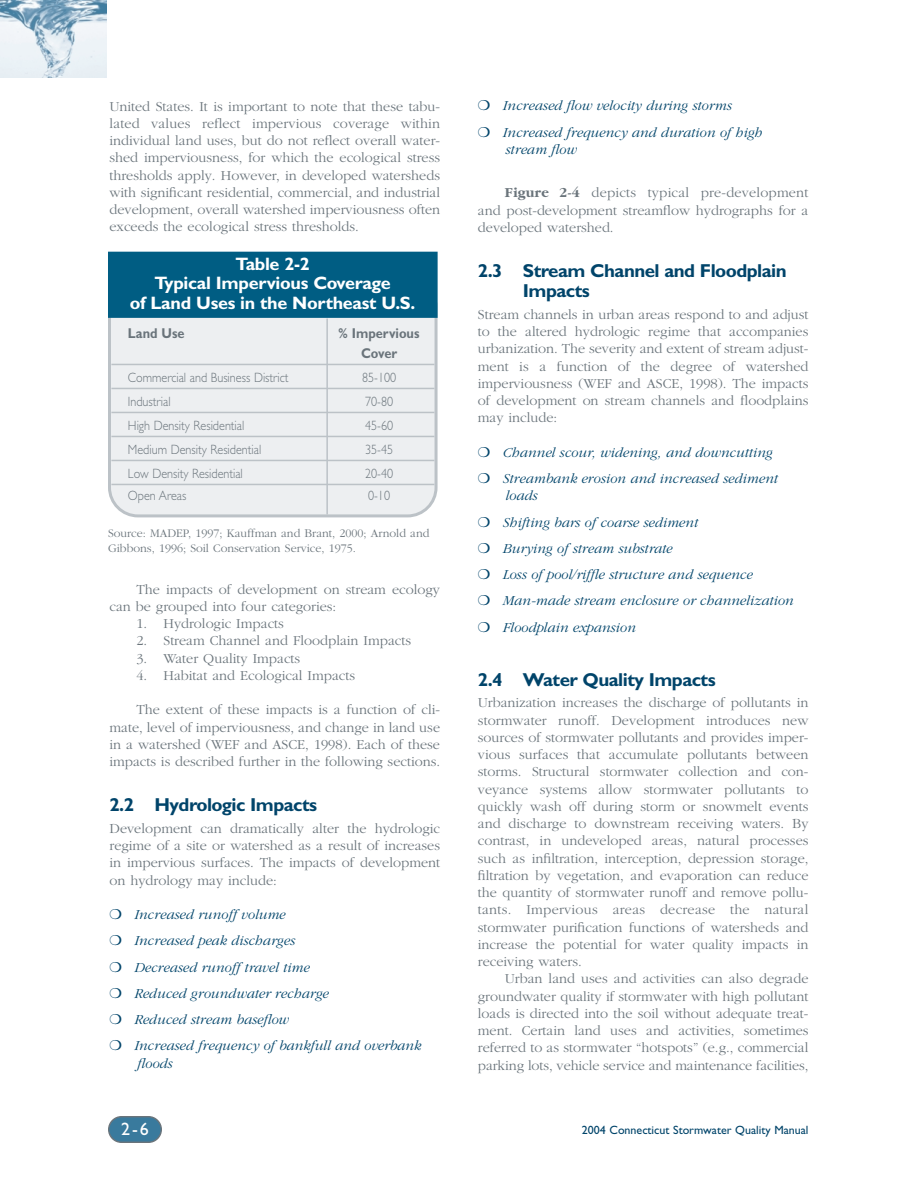
<style>
.page{position:relative;width:918px;height:1188px;background:#fff}
.page>*{position:absolute;margin:0;border:0;box-sizing:border-box;transform-origin:0 0}
.t1{font:700 18.75px/20.2px "Gill Sans";letter-spacing:-.03em;color:#00446a}
.t2{font:700 18px/19.5px "Gill Sans";letter-spacing:-.015em;color:#fff;text-align:center}
.t3{font:18px "Gill Sans";color:#fff}
.t4{font:300 14.25px/17.2px "Garamond";color:#6a747b;text-align:justify}
.t5{font:italic 300 14.25px/26.2px "Garamond";color:#00446a}
.t6{font:700 14.25px/19.5px "Gill Sans";color:#6a747b;text-align:center;scale:.9 1}
.t7{font:300 13.5px "Gill Sans";color:#6a747b;scale:.9 1}
.t8{font:300 12px/15.8px "Garamond";color:#6a747b}
.t9{font:12px "Gill Sans";color:#00446a}
.s1{font-weight:700}
</style>
<div class="page">
<svg style="left:108px;top:1116px;width:54px;height:27px"></svg>
<img style="left:0;top:0;width:107px;height:78px">
<svg style="left:108px;top:318px;width:330px;height:199px;background:#eaecef"></svg>
<div style="left:109px;top:253px;width:328px;height:64px;background:#005d83"></div>
<div style="left:108px;top:252px;width:330px;height:66px;border:2px solid #005d83"></div>
<hr style="left:326px;top:318px;width:2px;height:196px;background:#bcc2c7">
<hr style="left:111px;top:364px;width:323px;height:1px;background:#bcc2c7">
<hr style="left:111px;top:388px;width:323px;height:1px;background:#bcc2c7">
<hr style="left:111px;top:412px;width:323px;height:1px;background:#bcc2c7">
<hr style="left:111px;top:436px;width:323px;height:1px;background:#bcc2c7">
<hr style="left:111px;top:460px;width:323px;height:1px;background:#bcc2c7">
<hr style="left:111px;top:484px;width:323px;height:1px;background:#bcc2c7">
<p class="t4" style="left:110px;top:99px;width:332px">United States. It is important to note that these tabu&shy;lated values reflect impervious coverage within individual land uses, but do not reflect overall water&shy;shed imperviousness, for which the ecological stress thresholds apply. However, in developed watersheds with significant residential, commercial, and industrial development, overall watershed imperviousness often exceeds the ecological stress thresholds.</p>
<p class="t2" style="left:130px;top:256px;width:287px">Table 2-2<br>Typical Impervious Coverage<br>of Land Uses in the Northeast U.S.</p>
<p class="t6" style="left:128px;top:325px;width:64px">Land Use</p>
<p class="t6" style="left:339px;top:325px;width:91px">% Impervious<br>Cover</p>
<p class="t7" style="left:128px;top:373px;width:180px">Commercial and Business District</p>
<p class="t7" style="left:362px;top:373px;width:39px">85-100</p>
<p class="t7" style="left:128px;top:397px;width:49px">Industrial</p>
<p class="t7" style="left:365px;top:397px;width:33px">70-80</p>
<p class="t7" style="left:128px;top:421px;width:131px">High Density Residential</p>
<p class="t7" style="left:365px;top:421px;width:33px">45-60</p>
<p class="t7" style="left:128px;top:445px;width:150px">Medium Density Residential</p>
<p class="t7" style="left:365px;top:445px;width:33px">35-45</p>
<p class="t7" style="left:128px;top:469px;width:129px">Low Density Residential</p>
<p class="t7" style="left:365px;top:469px;width:33px">20-40</p>
<p class="t7" style="left:128px;top:491px;width:66px">Open Areas</p>
<p class="t7" style="left:368px;top:491px;width:26px">0-10</p>
<p class="t8" style="left:108px;top:526px;width:323px">Source: MADEP, 1997; Kauffman and Brant, 2000; Arnold and<br>Gibbons, 1996; Soil Conservation Service, 1975.</p>
<p class="t4" style="left:110px;top:582px;width:332px;text-indent:27px">The impacts of development on stream ecology can be grouped into four categories:</p>
<p class="t4" style="left:136px;top:616px;width:149px">1. Hydrologic Impacts</p>
<p class="t4" style="left:136px;top:633px;width:276px">2. Stream Channel and Floodplain Impacts</p>
<p class="t4" style="left:136px;top:651px;width:165px">3. Water Quality Impacts</p>
<p class="t4" style="left:136px;top:668px;width:220px">4. Habitat and Ecological Impacts</p>
<p class="t4" style="left:110px;top:702px;width:332px;text-indent:27px">The extent of these impacts is a function of cli&shy;mate, level of imperviousness, and change in land use in a watershed (WEF and ASCE, 1998). Each of these impacts is described further in the following sections.</p>
<h1 class="t1" style="left:110px;top:797px;width:209px">2.2 Hydrologic Impacts</h1>
<p class="t4" style="left:110px;top:821px;width:332px">Development can dramatically alter the hydrologic regime of a site or watershed as a result of increases in impervious surfaces. The impacts of development on hydrology may include:</p>
<p class="t5" style="left:110px;top:903px;width:312px">❍ Increased runoff volume<br>❍ Increased peak discharges<br>❍ Decreased runoff travel time<br>❍ Reduced groundwater recharge<br>❍ Reduced stream baseflow<br>❍ Increased frequency of bankfull and overbank</p>
<p class="t5" style="left:137px;top:1051px;width:37px">floods</p>
<p class="t5" style="left:478px;top:94px;width:286px">❍ Increased flow velocity during storms<br>❍ Increased frequency and duration of high</p>
<p class="t5" style="left:505px;top:137px;width:73px">stream flow</p>
<p class="t4" style="left:478px;top:185px;width:332px;text-indent:27px"><span class="s1">Figure 2-4</span> depicts typical pre-development and post-development streamflow hydrographs for a developed watershed.</p>
<h1 class="t1" style="left:523px;top:263px;width:265px;text-indent:-45px">2.3 Stream Channel and Floodplain<br>Impacts</h1>
<p class="t4" style="left:478px;top:307px;width:332px">Stream channels in urban areas respond to and adjust to the altered hydrologic regime that accompanies urbanization. The severity and extent of stream adjust&shy;ment is a function of the degree of watershed imperviousness (WEF and ASCE, 1998). The impacts of development on stream channels and floodplains may include:</p>
<p class="t5" style="left:478px;top:440px;width:301px">❍ Channel scour, widening, and downcutting ❍ Streambank erosion and increased sediment</p>
<p class="t5" style="left:478px;top:484px;width:317px;text-indent:27px">loads<br>❍ Shifting bars of coarse sediment<br>❍ Burying of stream substrate<br>❍ Loss of pool/riffle structure and sequence<br>❍ Man-made stream enclosure or channelization ❍ Floodplain expansion</p>
<h1 class="t1" style="left:478px;top:671px;width:239px">2.4 Water Quality Impacts</h1>
<p class="t4" style="left:478px;top:695px;width:332px">Urbanization increases the discharge of pollutants in stormwater runoff. Development introduces new sources of stormwater pollutants and provides imper&shy;vious surfaces that accumulate pollutants between storms. Structural stormwater collection and con&shy;veyance systems allow stormwater pollutants to quickly wash off during storm or snowmelt events and discharge to downstream receiving waters. By contrast, in undeveloped areas, natural processes such as infiltration, interception, depression storage, filtration by vegetation, and evaporation can reduce the quantity of stormwater runoff and remove pollu&shy;tants. Impervious areas decrease the natural stormwater purification functions of watersheds and increase the potential for water quality impacts in receiving waters.</p>
<p class="t4" style="left:478px;top:971px;width:332px;text-indent:27px">Urban land uses and activities can also degrade groundwater quality if stormwater with high pollutant loads is directed into the soil without adequate treat&shy;ment. Certain land uses and activities, sometimes referred to as stormwater “hotspots” (e.g., commercial parking lots, vehicle service and maintenance facilities,</p>
<p class="t3" style="left:121px;top:1123px;width:29px">2-6</p>
<p class="t9" style="left:582px;top:1126px;width:228px">2004 Connecticut Stormwater Quality Manual</p>
</div>
